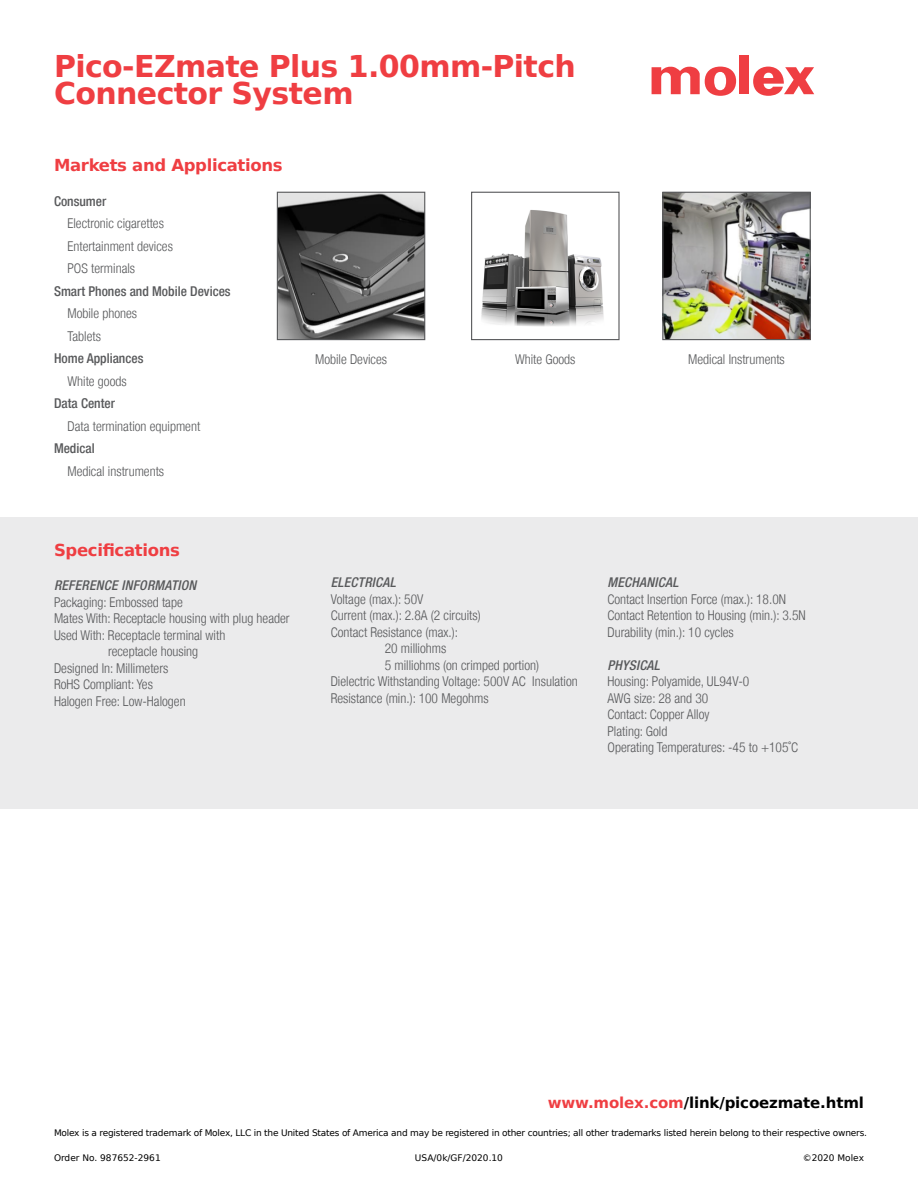
<style>
.page{position:relative;width:918px;height:1188px;background:#fff}
.page>*{position:absolute;margin:0;border:0;box-sizing:border-box;transform-origin:0 0}
.t1{font:700 30px/27px "Bitstream Vera Sans";letter-spacing:-.02em;color:#ef3e42}
.t2{font:700 16.5px "Bitstream Vera Sans";letter-spacing:-.02em;color:#ef3e42}
.t3{font:700 15px "Bitstream Vera Sans";letter-spacing:-.01em;color:#000}
.t4{font:300 condensed 13.5px/16.5px "Helvetica Neue LT";color:#58595b}
.t5{font:500 condensed 13.5px "Helvetica Neue LT";color:#58595b}
.t6{font:italic 500 condensed 13.5px "Helvetica Neue LT Std";letter-spacing:.02em;color:#58595b}
.t7{font:9px "Bitstream Vera Sans";letter-spacing:-.025em;color:#000}
.t8{font:9px "Bitstream Vera Sans";color:#000}
.s1{color:#ef3e42}
</style>
<div class="page">
<img style="left:279px;top:194px;width:144px;height:144px">
<div style="left:277px;top:192px;width:148px;height:148px;border:1px solid #58595b"></div>
<img style="left:481px;top:210px;width:123px;height:117px">
<div style="left:471px;top:192px;width:149px;height:148px;border:1px solid #58595b"></div>
<img style="left:664px;top:194px;width:145px;height:144px">
<div style="left:662px;top:192px;width:149px;height:148px;border:1px solid #58595b"></div>
<div style="left:0;top:517px;width:918px;height:292px;background:#ebebec"></div>
<div style="left:739px;top:56px;width:10px;height:38px;background:#ef3e42"></div>
<svg style="left:652px;top:66px;width:84px;height:30px"></svg>
<svg style="left:753px;top:67px;width:61px;height:29px"></svg>
<h1 class="t1" style="left:54px;top:53px;width:523px">Pico-EZmate Plus 1.00mm-Pitch<br>Connector System</h1>
<p class="t2" style="left:54px;top:156px;width:230px">Markets and Applications</p>
<p class="t5" style="left:54px;top:193px;width:54px">Consumer</p>
<p class="t4" style="left:68px;top:212px;width:107px;line-height:22.5px">Electronic cigarettes<br>Entertainment devices<br>POS terminals</p>
<p class="t5" style="left:54px;top:283px;width:178px">Smart Phones and Mobile Devices</p>
<p class="t4" style="left:68px;top:302px;width:71px;line-height:22.5px">Mobile phones<br>Tablets</p>
<p class="t5" style="left:54px;top:350px;width:91px">Home Appliances</p>
<p class="t4" style="left:68px;top:373px;width:61px">White goods</p>
<p class="t5" style="left:54px;top:395px;width:63px">Data Center</p>
<p class="t4" style="left:68px;top:418px;width:134px">Data termination equipment</p>
<p class="t5" style="left:54px;top:440px;width:42px">Medical</p>
<p class="t4" style="left:68px;top:463px;width:98px">Medical instruments</p>
<p class="t4" style="left:315px;top:350px;width:73px">Mobile Devices</p>
<p class="t4" style="left:515px;top:350px;width:62px">White Goods</p>
<p class="t4" style="left:688px;top:350px;width:98px">Medical Instruments</p>
<p class="t2" style="left:54px;top:540px;width:127px">Specifications</p>
<p class="t6" style="left:54px;top:577px;width:144px">REFERENCE INFORMATION</p>
<p class="t4" style="left:54px;top:593px;width:130px">Packaging: Embossed tape</p>
<p class="t4" style="left:54px;top:610px;width:237px">Mates With: Receptacle housing with plug header</p>
<p class="t4" style="left:54px;top:626px;width:173px">Used With: Receptacle terminal with</p>
<p class="t4" style="left:108px;top:643px;width:92px">receptacle housing</p>
<p class="t4" style="left:54px;top:659px;width:116px">Designed In: Millimeters</p>
<p class="t4" style="left:54px;top:676px;width:100px">RoHS Compliant: Yes</p>
<p class="t4" style="left:54px;top:692px;width:133px">Halogen Free: Low-Halogen</p>
<p class="t6" style="left:331px;top:575px;width:66px">ELECTRICAL</p>
<p class="t4" style="left:331px;top:591px;width:94px">Voltage (max.): 50V</p>
<p class="t4" style="left:331px;top:607px;width:152px">Current (max.): 2.8A (2 circuits)</p>
<p class="t4" style="left:331px;top:624px;width:129px">Contact Resistance (max.):</p>
<p class="t4" style="left:385px;top:640px;width:63px">20 milliohms</p>
<p class="t4" style="left:385px;top:657px;width:156px">5 milliohms (on crimped portion)</p>
<p class="t4" style="left:331px;top:673px;width:249px">Dielectric Withstanding Voltage: 500V AC Insulation</p>
<p class="t4" style="left:331px;top:690px;width:159px">Resistance (min.): 100 Megohms</p>
<p class="t6" style="left:608px;top:575px;width:72px">MECHANICAL</p>
<p class="t4" style="left:608px;top:591px;width:200px">Contact Insertion Force (max.): 18.0N<br>Contact Retention to Housing (min.): 3.5N<br>Durability (min.): 10 cycles</p>
<p class="t6" style="left:608px;top:657px;width:54px">PHYSICAL</p>
<p class="t4" style="left:608px;top:673px;width:192px">Housing: Polyamide, UL94V-0<br>AWG size: 28 and 30<br>Contact: Copper Alloy<br>Plating: Gold<br>Operating Temperatures: -45 to +105˚C</p>
<p class="t3" style="left:548px;top:1094px;width:318px"><span class="s1">www.molex.com</span>/link/picoezmate.html</p>
<p class="t7" style="left:54px;top:1128px;width:815px">Molex is a registered trademark of Molex, LLC in the United States of America and may be registered in other countries; all other trademarks listed herein belong to their respective owners.</p>
<p class="t8" style="left:54px;top:1152px;width:108px">Order No. 987652-2961</p>
<p class="t8" style="left:415px;top:1152px;width:90px">USA/0k/GF/2020.10</p>
<p class="t8" style="left:803px;top:1152px;width:63px">©2020 Molex</p>
</div>
